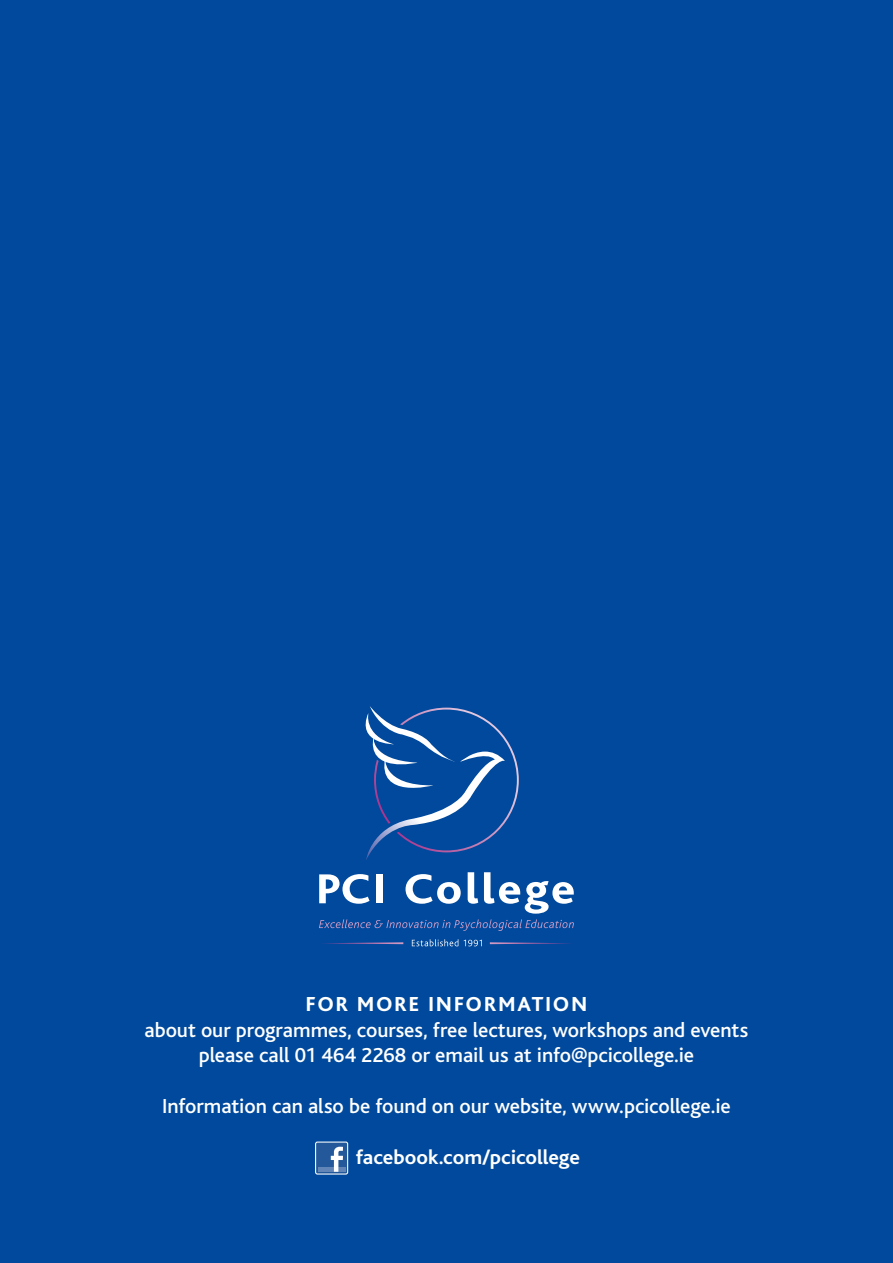
<style>
.page{position:relative;width:893px;height:1263px;background:#00499c}
.page>*{position:absolute;margin:0;border:0;box-sizing:border-box;transform-origin:0 0}
.t1{font:500 21.15px/25.5px "Bliss";letter-spacing:-.005em;color:#fff;text-align:center}
.t2{font:800 21.15px "Bliss";letter-spacing:.105em;color:#fff}
.t3{font:700 20.7px "Bliss";letter-spacing:-.005em;color:#fff}
</style>
<div class="page">
<div style="left:316px;top:1142px;width:32px;height:32px;background:#23599b;border-radius:2px"></div>
<div style="left:315px;top:1141px;width:33px;height:33px;border:1px solid #fff;border-radius:2px"></div>
<div style="left:318px;top:1167px;width:27px;height:5px;background:#6085b6"></div>
<svg style="left:331px;top:1147px;width:12px;height:25px"></svg>
<svg style="left:365px;top:706px;width:154px;height:154px"></svg>
<svg style="left:412px;top:939px;width:46px;height:7px"></svg>
<svg style="left:464px;top:940px;width:18px;height:6px"></svg>
<svg style="left:322px;top:942px;width:81px;height:2px"></svg>
<svg style="left:490px;top:942px;width:81px;height:2px"></svg>
<svg style="left:319px;top:872px;width:255px;height:59px"></svg>
<p class="t2" style="left:306px;top:993px;width:282px">FOR MORE INFORMATION</p>
<p class="t1" style="left:144px;top:1018px;width:605px">about our programmes, courses, free lectures, workshops and events please call 01 464 2268 or email us at info@pcicollege.ie</p>
<p class="t1" style="left:162px;top:1094px;width:570px">Information can also be found on our website, www.pcicollege.ie</p>
<p class="t3" style="left:356px;top:1147px;width:226px">facebook.com/pcicollege</p>
</div>
